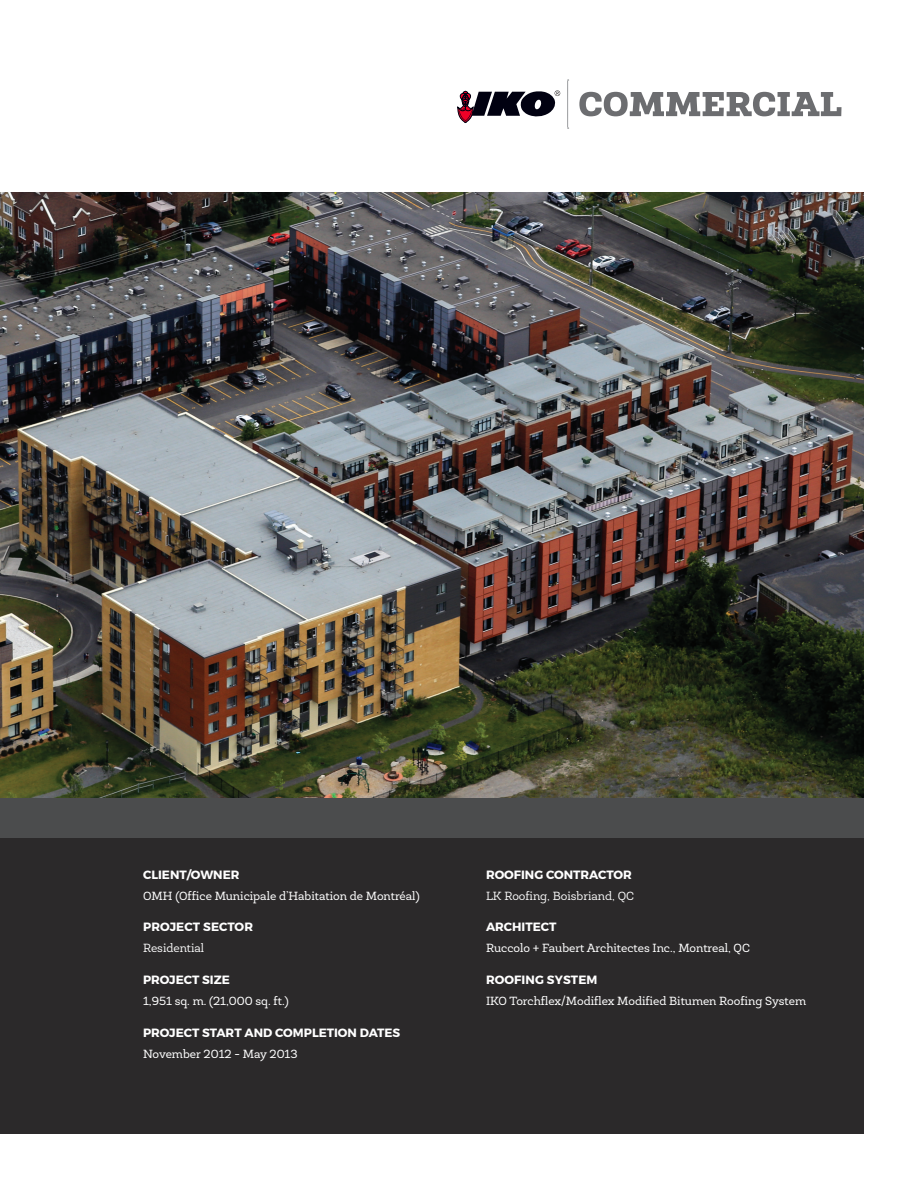
<style>
.page{position:relative;width:918px;height:1188px;background:#fff}
.page>*{position:absolute;margin:0;border:0;box-sizing:border-box;transform-origin:0 0}
.t1{font:12px "Newslab";color:#fff}
.t2{font:700 12px "Montserrat";color:#fff}
.t3{font:12px "Newslab";color:#fff}
</style>
<div class="page">
<div style="left:0;top:797px;width:864px;height:42px;background:#4b4c4d"></div>
<div style="left:0;top:839px;width:864px;height:295px;background:#2b292a"></div>
<img style="left:0;top:193px;width:864px;height:604px">
<svg style="left:579px;top:92px;width:263px;height:24px"></svg>
<svg style="left:457px;top:90px;width:103px;height:33px"></svg>
<svg style="left:567px;top:80px;width:2px;height:49px"></svg>
<p class="t2" style="left:143px;top:867px;width:98px">CLIENT/OWNER</p>
<p class="t1" style="left:143px;top:888px;width:278px">OMH (Office Municipale d’Habitation de Montréal)</p>
<p class="t2" style="left:143px;top:920px;width:111px">PROJECT SECTOR</p>
<p class="t3" style="left:143px;top:941px;width:63px">Residential</p>
<p class="t2" style="left:143px;top:973px;width:88px">PROJECT SIZE</p>
<p class="t1" style="left:143px;top:994px;width:147px">1,951 sq. m. (21,000 sq. ft.)</p>
<p class="t2" style="left:143px;top:1025px;width:259px">PROJECT START AND COMPLETION DATES</p>
<p class="t1" style="left:143px;top:1047px;width:156px">November 2012 - May 2013</p>
<p class="t2" style="left:486px;top:867px;width:147px">ROOFING CONTRACTOR</p>
<p class="t3" style="left:486px;top:888px;width:150px">LK Roofing, Boisbriand, QC</p>
<p class="t2" style="left:486px;top:920px;width:72px">ARCHITECT</p>
<p class="t1" style="left:486px;top:941px;width:266px">Ruccolo + Faubert Architectes Inc., Montreal, QC</p>
<p class="t2" style="left:486px;top:973px;width:113px">ROOFING SYSTEM</p>
<p class="t1" style="left:486px;top:994px;width:322px">IKO Torchflex/Modiflex Modified Bitumen Roofing System</p>
</div>
